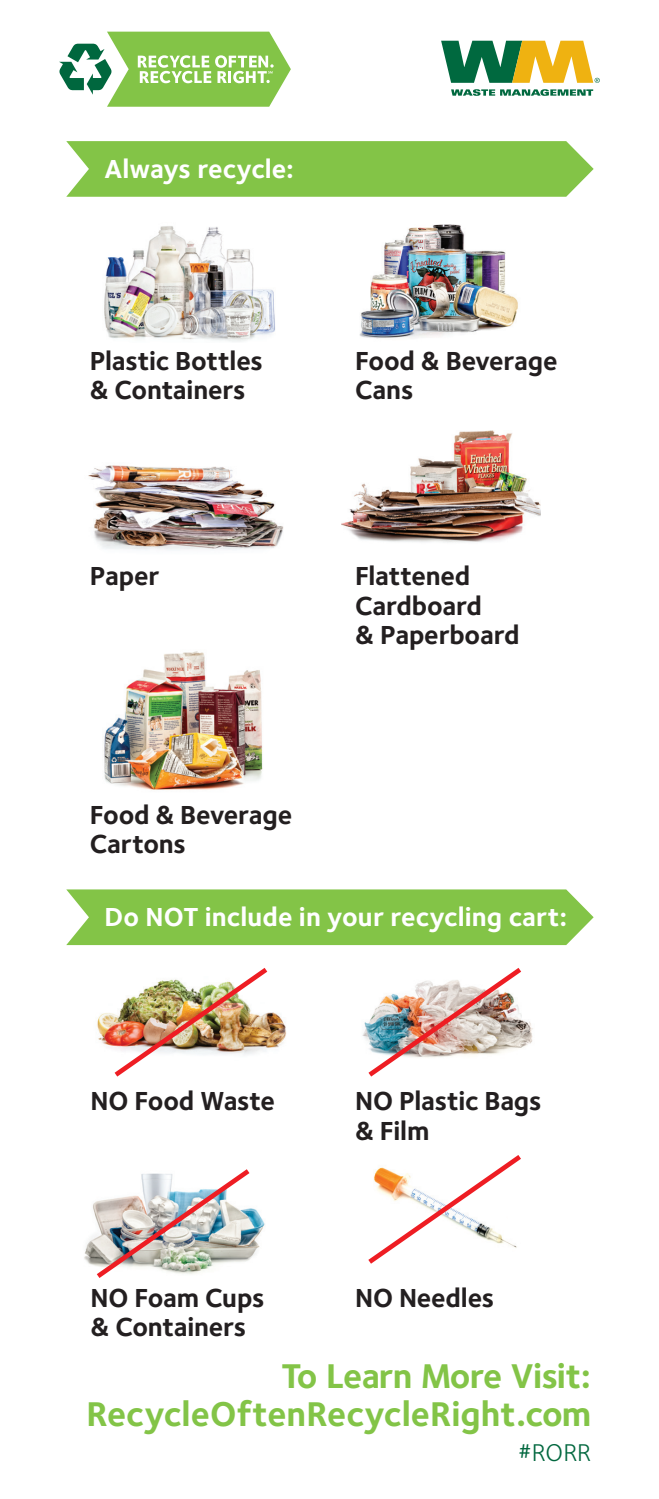
<style>
.page{position:relative;width:659px;height:1499px;background:#fff}
.page>*{position:absolute;margin:0;border:0;box-sizing:border-box;transform-origin:0 0}
.t1{font:700 35.55px/37.6px "Foundry Sterling";letter-spacing:-.01em;color:#83c447;text-align:right}
.t2{font:700 27px/29.2px "Foundry Sterling";letter-spacing:-.01em;color:#231f20}
.t3{font:700 27px "Foundry Sterling";color:#fff}
.t4{font:25.2px "Foundry Sterling";color:#00673e}
</style>
<div class="page">
<svg style="left:59px;top:32px;width:231px;height:75px"></svg>
<svg style="left:451px;top:89px;width:141px;height:7px"></svg>
<svg style="left:441px;top:41px;width:158px;height:42px"></svg>
<img style="left:104px;top:226px;width:171px;height:116px">
<svg style="left:66px;top:141px;width:527px;height:56px;background:#89c750"></svg>
<div style="left:66px;top:889px;width:527px;height:56px;background:#83c447"></div>
<img style="left:359px;top:224px;width:159px;height:115px">
<img style="left:88px;top:465px;width:195px;height:85px">
<img style="left:104px;top:651px;width:159px;height:139px">
<img style="left:341px;top:430px;width:199px;height:113px">
<img style="left:97px;top:1012px;width:189px;height:36px">
<img style="left:362px;top:1021px;width:171px;height:25px">
<img style="left:109px;top:968px;width:163px;height:109px">
<img style="left:363px;top:968px;width:163px;height:109px">
<img style="left:84px;top:1209px;width:181px;height:56px">
<img style="left:91px;top:1169px;width:163px;height:109px">
<svg style="left:368px;top:1155px;width:153px;height:109px"></svg>
<p class="t3" style="left:105px;top:153px;width:190px">Always recycle:</p>
<p class="t2" style="left:90px;top:347px;width:175px">Plastic Bottles &amp; Containers</p>
<p class="t2" style="left:355px;top:347px;width:204px">Food &amp; Beverage<br>Cans</p>
<p class="t2" style="left:90px;top:563px;width:71px">Paper</p>
<p class="t2" style="left:355px;top:563px;width:166px">Flattened<br>Cardboard<br>&amp; Paperboard</p>
<p class="t2" style="left:90px;top:801px;width:204px">Food &amp; Beverage<br>Cartons</p>
<p class="t3" style="left:105px;top:901px;width:463px">Do not include in your recycling cart:</p>
<p class="t2" style="left:90px;top:1088px;width:186px">NO Food Waste</p>
<p class="t2" style="left:90px;top:1284px;width:175px">NO Foam Cups &amp; Containers</p>
<p class="t2" style="left:355px;top:1088px;width:188px">NO Plastic Bags &amp; Film</p>
<p class="t2" style="left:355px;top:1284px;width:141px">NO Needles</p>
<h1 class="t1" style="left:86px;top:1359px;width:506px">To Learn More Visit:<br>RecycleOftenRecycleRight.com</h1>
<p class="t4" style="left:517px;top:1438px;width:75px">#RORR</p>
</div>
